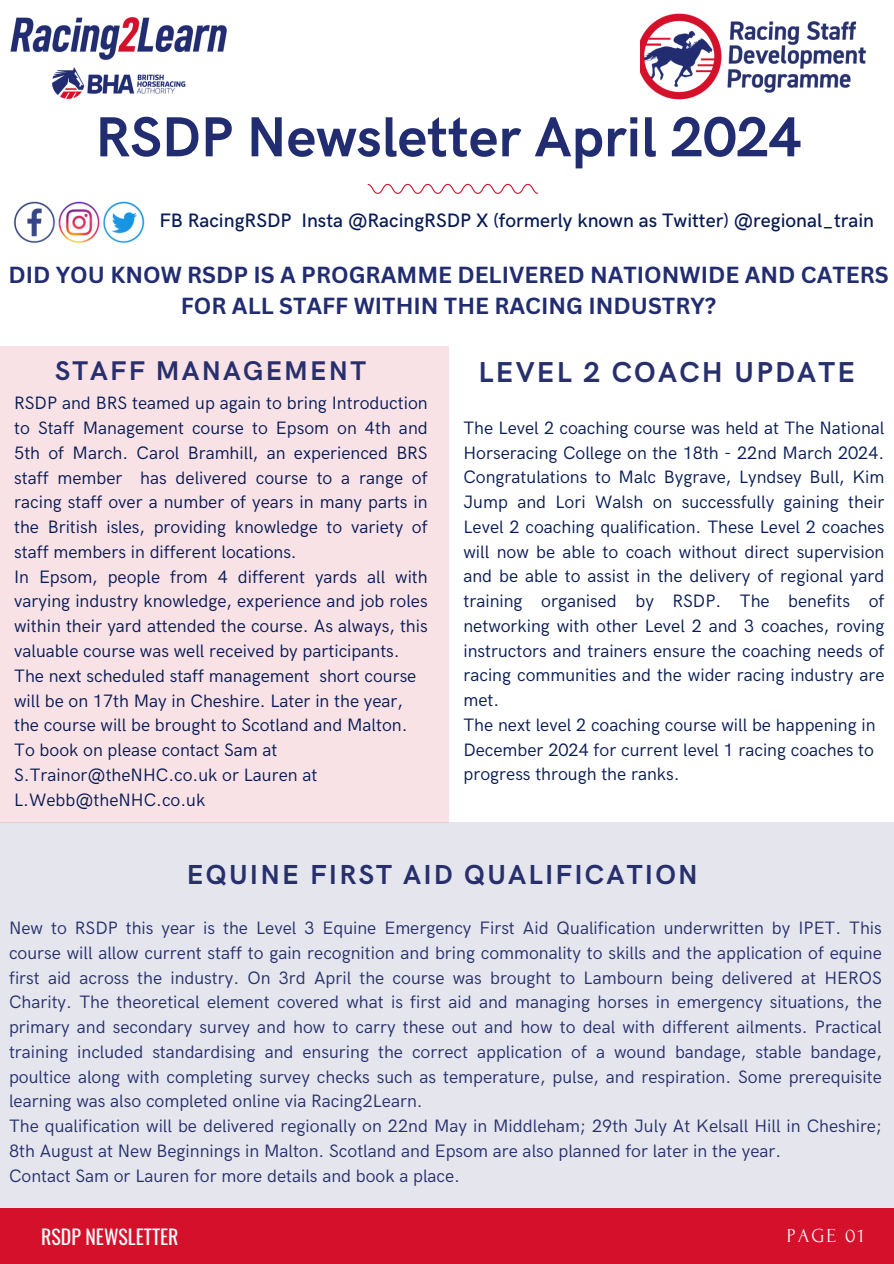
<style>
.page{position:relative;width:894px;height:1264px;background:#fff}
.page>*{position:absolute;margin:0;border:0;box-sizing:border-box;transform-origin:0 0}
.t1{font:700 56.55px "HK Grotesk";color:#222d71}
.t2{font:700 28.95px "HK Grotesk";letter-spacing:.08em;color:#27306d}
.t3{font:700 27.6px "HK Grotesk";letter-spacing:.08em;color:#27306d}
.t4{font:700 27.15px "HK Grotesk";letter-spacing:.08em;color:#27306d}
.t5{font:700 22.65px/31.5px "Canva Sans";color:#222d71;text-align:center}
.t6{font:19.8px "Oswald";color:#fff}
.t7{font:19.8px "Forum";letter-spacing:.1em;color:#fafafa}
.t8{font:500 19.5px "HK Grotesk";color:#081b54}
.t9{font:18px/24.8px "HK Grotesk";color:#081b54;text-align:justify}
.t10{font:18px/24.8px "HK Grotesk";color:#27306d;text-align:justify}
</style>
<div class="page">
<img style="left:13px;top:201px;width:132px;height:43px">
<div style="left:0;top:821px;width:893px;height:387px;background:#e5e6ed"></div>
<svg style="left:367px;top:184px;width:170px;height:10px"></svg>
<img style="left:640px;top:13px;width:226px;height:87px">
<div style="left:0;top:347px;width:448px;height:476px;background:#f9e2e6"></div>
<div style="left:0;top:1208px;width:893px;height:55px;background:#d5102a"></div>
<img style="left:10px;top:17px;width:217px;height:83px">
<p class="t1" style="left:95px;top:105px;width:708px">RSDP Newsletter April 2024</p>
<p class="t8" style="left:159px;top:210px;width:716px">FB RacingRSDP Insta @RacingRSDP X (formerly known as Twitter) @regional_train</p>
<p class="t5" style="left:8px;top:258px;width:881px">DID YOU KNOW RSDP IS A PROGRAMME DELIVERED NATIONWIDE AND CATERS<br>FOR ALL STAFF WITHIN THE RACING INDUSTRY?</p>
<p class="t4" style="left:55px;top:356px;width:312px">STAFF MANAGEMENT</p>
<h5 class="t9" style="left:14px;top:391px;width:415px">RSDP and BRS teamed up again to bring Introduction to Staff Management course to Epsom on 4th and 5th of March. Carol Bramhill, an experienced BRS staff member has delivered course to a range of racing staff over a number of years in many parts in the British isles, providing knowledge to variety of staff members in different locations.</h5>
<h3 class="t9" style="left:14px;top:565px;width:415px">In Epsom, people from 4 different yards all with varying industry knowledge, experience and job roles within their yard attended the course. As always, this valuable course was well received by participants.</h3>
<h2 class="t9" style="left:14px;top:664px;width:403px;text-align:left">The next scheduled staff management short course will be on 17th May in Cheshire. Later in the year, the course will be brought to Scotland and Malton.<br>To book on please contact Sam at S.Trainor@theNHC.co.uk or Lauren at</h2>
<h2 class="t9" style="left:14px;top:787px;width:192px">L.Webb@theNHC.co.uk</h2>
<p class="t2" style="left:478px;top:356px;width:378px">LEVEL 2 COACH UPDATE</p>
<p class="t9" style="left:463px;top:416px;width:422px">The Level 2 coaching course was held at The National Horseracing College on the 18th - 22nd March 2024.<br>Congratulations to Malc Bygrave, Lyndsey Bull, Kim Jump and Lori Walsh on successfully gaining their Level 2 coaching qualification. These Level 2 coaches will now be able to coach without direct supervision and be able to assist in the delivery of regional yard training organised by RSDP. The benefits of networking with other Level 2 and 3 coaches, roving instructors and trainers ensure the coaching needs of racing communities and the wider racing industry are met.</p>
<p class="t9" style="left:463px;top:713px;width:413px">The next level 2 coaching course will be happening in December 2024 for current level 1 racing coaches to progress through the ranks.</p>
<p class="t3" style="left:187px;top:859px;width:512px">EQUINE FIRST AID QUALIFICATION</p>
<p class="t10" style="left:9px;top:916px;width:874px">New to RSDP this year is the Level 3 Equine Emergency First Aid Qualification underwritten by IPET. This course will allow current staff to gain recognition and bring commonality to skills and the application of equine first aid across the industry. On 3rd April the course was brought to Lambourn being delivered at HEROS Charity. The theoretical element covered what is first aid and managing horses in emergency situations, the primary and secondary survey and how to carry these out and how to deal with different ailments. Practical training included standardising and ensuring the correct application of a wound bandage, stable bandage, poultice along with completing survey checks such as temperature, pulse, and respiration. Some prerequisite learning was also completed online via Racing2Learn.</p>
<p class="t10" style="left:9px;top:1114px;width:874px">The qualification will be delivered regionally on 22nd May in Middleham; 29th July At Kelsall Hill in Cheshire;<br>8th August at New Beginnings in Malton. Scotland and Epsom are also planned for later in the year.</p>
<p class="t10" style="left:9px;top:1163px;width:452px">Contact Sam or Lauren for more details and book a place.</p>
<p class="t6" style="left:41px;top:1221px;width:139px">RSDP NEWSLETTER</p>
<h2 class="t7" style="left:786px;top:1224px;width:79px">PAGE 01</h2>
</div>
